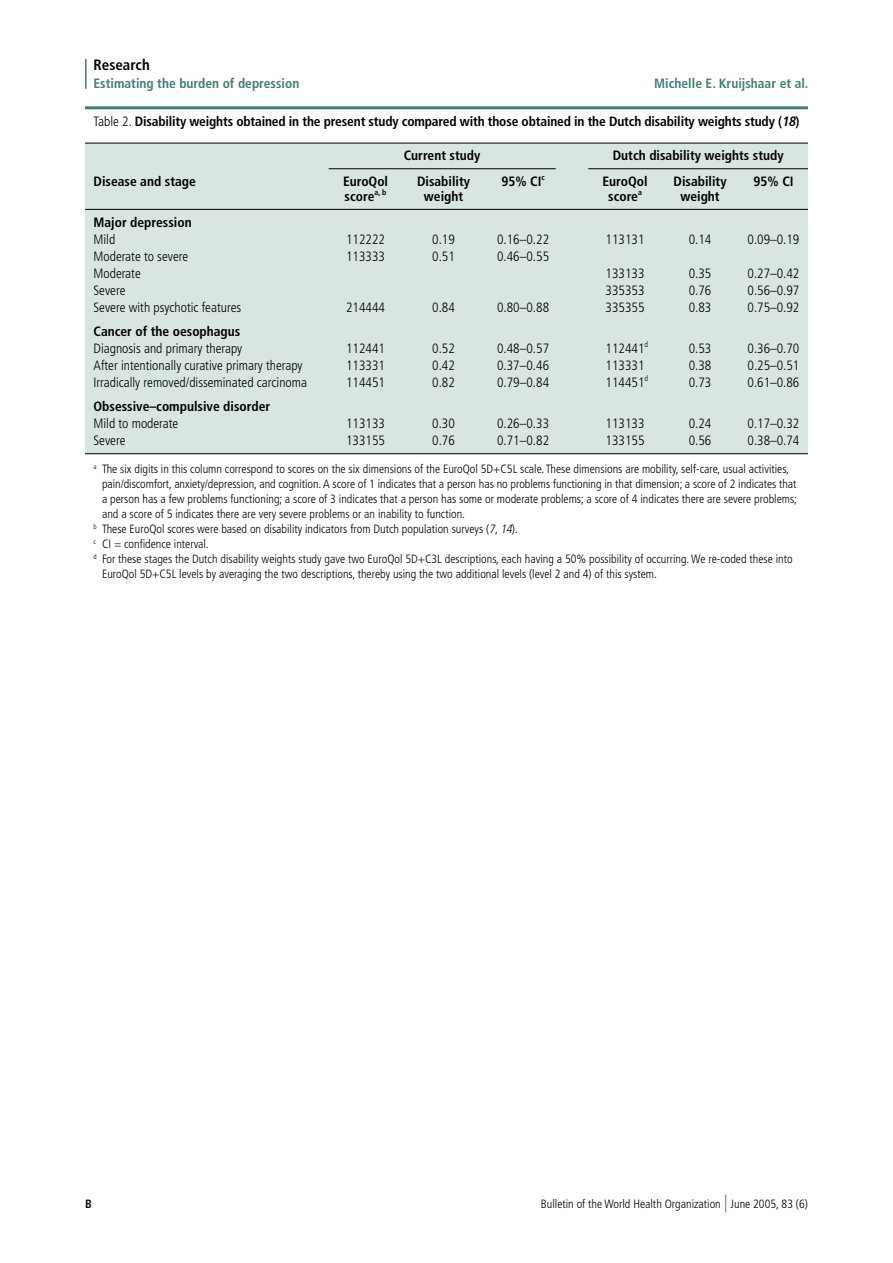
<style>
.page{position:relative;width:893px;height:1263px;background:#fff}
.page>*{position:absolute;margin:0;border:0;box-sizing:border-box;transform-origin:0 0}
.t1{font:700 condensed 15px "Frutiger";color:#000}
._15_-_Texto_da_tabela{font:300 condensed 13.5px "Frutiger";color:#000}
._15_-_Texto_da_tabela-2{font:700 condensed 13.5px "Frutiger";color:#000}
._14_-_Título_da_tabela{font:700 condensed 13.5px "Frutiger";letter-spacing:-.01em;color:#000}
.t2{font:700 condensed 13.5px "Frutiger";color:#3f7f74}
._16_-_Referência_da_tabela{font:300 condensed 12px/15px "Frutiger";color:#000}
.t3{font:700 condensed 12px "Frutiger";color:#000}
.s1{font-weight:300}
.s2{font-style:italic}
.s3{font-size:18px;color:#3f7f74}
</style>
<div class="page">
<hr style="left:85px;top:59px;width:2px;height:30px;background:#3f7f74">
<div style="left:85px;top:143px;width:723px;height:311px;background:#d9e5e3"></div>
<hr style="left:85px;top:106px;width:723px;height:3px;background:#3f7f74">
<hr style="left:85px;top:143px;width:723px;height:1px;background:#000">
<hr style="left:85px;top:209px;width:723px;height:1px;background:#000">
<hr style="left:85px;top:453px;width:723px;height:1px;background:#000">
<hr style="left:329px;top:168px;width:227px;height:1px;background:#000">
<hr style="left:588px;top:168px;width:220px;height:1px;background:#000">
<p class="t1" style="left:94px;top:56px;width:58px">Research</p>
<p class="t2" style="left:94px;top:75px;width:207px">Estimating the burden of depression</p>
<p class="t2" style="left:654px;top:75px;width:156px">Michelle E. Kruijshaar et al.</p>
<p class="_14_-_Título_da_tabela" style="left:94px;top:114px;width:707px"><span class="s1">Table 2.</span> Disability weights obtained in the present study compared with those obtained in the Dutch disability weights study (<span class="s2">18</span>)</p>
<p class="_15_-_Texto_da_tabela-2" style="left:404px;top:148px;width:78px">Current study</p>
<p class="_15_-_Texto_da_tabela-2" style="left:613px;top:148px;width:172px">Dutch disability weights study</p>
<p class="_15_-_Texto_da_tabela-2" style="left:94px;top:173px;width:104px">Disease and stage</p>
<p class="_15_-_Texto_da_tabela-2" style="left:343px;top:173px;width:47px">EuroQol</p>
<p class="_15_-_Texto_da_tabela-2" style="left:417px;top:173px;width:55px">Disability</p>
<p class="_15_-_Texto_da_tabela-2" style="left:501px;top:173px;width:45px">95% CI<sup>c</sup></p>
<p class="_15_-_Texto_da_tabela-2" style="left:602px;top:173px;width:47px">EuroQol</p>
<p class="_15_-_Texto_da_tabela-2" style="left:674px;top:173px;width:55px">Disability</p>
<p class="_15_-_Texto_da_tabela-2" style="left:754px;top:173px;width:42px">95% CI</p>
<p class="_15_-_Texto_da_tabela-2" style="left:345px;top:188px;width:43px">score<sup>a,</sup> <sup>b</sup></p>
<p class="_15_-_Texto_da_tabela-2" style="left:424px;top:188px;width:41px">weight</p>
<p class="_15_-_Texto_da_tabela-2" style="left:608px;top:188px;width:35px">score<sup>a</sup></p>
<p class="_15_-_Texto_da_tabela-2" style="left:680px;top:188px;width:41px">weight</p>
<p class="_15_-_Texto_da_tabela-2" style="left:94px;top:214px;width:100px">Major depression</p>
<p class="_15_-_Texto_da_tabela" style="left:94px;top:232px;width:23px">Mild</p>
<p class="_15_-_Texto_da_tabela" style="left:346px;top:232px;width:40px">112222</p>
<p class="_15_-_Texto_da_tabela" style="left:432px;top:232px;width:24px">0.19</p>
<p class="_15_-_Texto_da_tabela" style="left:497px;top:232px;width:54px">0.16–0.22</p>
<p class="_15_-_Texto_da_tabela" style="left:606px;top:232px;width:40px">113131</p>
<p class="_15_-_Texto_da_tabela" style="left:689px;top:232px;width:24px">0.14</p>
<p class="_15_-_Texto_da_tabela" style="left:747px;top:232px;width:53px">0.09–0.19</p>
<p class="_15_-_Texto_da_tabela" style="left:94px;top:249px;width:96px">Moderate to severe</p>
<p class="_15_-_Texto_da_tabela" style="left:346px;top:249px;width:40px">113333</p>
<p class="_15_-_Texto_da_tabela" style="left:432px;top:249px;width:24px">0.51</p>
<p class="_15_-_Texto_da_tabela" style="left:497px;top:249px;width:54px">0.46–0.55</p>
<p class="_15_-_Texto_da_tabela" style="left:94px;top:266px;width:49px">Moderate</p>
<p class="_15_-_Texto_da_tabela" style="left:606px;top:266px;width:40px">133133</p>
<p class="_15_-_Texto_da_tabela" style="left:689px;top:266px;width:24px">0.35</p>
<p class="_15_-_Texto_da_tabela" style="left:747px;top:266px;width:53px">0.27–0.42</p>
<p class="_15_-_Texto_da_tabela" style="left:94px;top:283px;width:34px">Severe</p>
<p class="_15_-_Texto_da_tabela" style="left:606px;top:283px;width:40px">335353</p>
<p class="_15_-_Texto_da_tabela" style="left:689px;top:283px;width:24px">0.76</p>
<p class="_15_-_Texto_da_tabela" style="left:747px;top:283px;width:53px">0.56–0.97</p>
<p class="_15_-_Texto_da_tabela" style="left:94px;top:300px;width:149px">Severe with psychotic features</p>
<p class="_15_-_Texto_da_tabela" style="left:346px;top:300px;width:40px">214444</p>
<p class="_15_-_Texto_da_tabela" style="left:432px;top:300px;width:24px">0.84</p>
<p class="_15_-_Texto_da_tabela" style="left:497px;top:300px;width:54px">0.80–0.88</p>
<p class="_15_-_Texto_da_tabela" style="left:606px;top:300px;width:40px">335355</p>
<p class="_15_-_Texto_da_tabela" style="left:689px;top:300px;width:24px">0.83</p>
<p class="_15_-_Texto_da_tabela" style="left:747px;top:300px;width:53px">0.75–0.92</p>
<p class="_15_-_Texto_da_tabela-2" style="left:94px;top:323px;width:148px">Cancer of the oesophagus</p>
<p class="_15_-_Texto_da_tabela" style="left:94px;top:341px;width:150px">Diagnosis and primary therapy</p>
<p class="_15_-_Texto_da_tabela" style="left:346px;top:341px;width:40px">112441</p>
<p class="_15_-_Texto_da_tabela" style="left:432px;top:341px;width:24px">0.52</p>
<p class="_15_-_Texto_da_tabela" style="left:497px;top:341px;width:54px">0.48–0.57</p>
<p class="_15_-_Texto_da_tabela" style="left:606px;top:341px;width:44px">112441<sup>d</sup></p>
<p class="_15_-_Texto_da_tabela" style="left:689px;top:341px;width:24px">0.53</p>
<p class="_15_-_Texto_da_tabela" style="left:747px;top:341px;width:53px">0.36–0.70</p>
<p class="_15_-_Texto_da_tabela" style="left:94px;top:358px;width:211px">After intentionally curative primary therapy</p>
<p class="_15_-_Texto_da_tabela" style="left:346px;top:358px;width:40px">113331</p>
<p class="_15_-_Texto_da_tabela" style="left:432px;top:358px;width:24px">0.42</p>
<p class="_15_-_Texto_da_tabela" style="left:497px;top:358px;width:54px">0.37–0.46</p>
<p class="_15_-_Texto_da_tabela" style="left:606px;top:358px;width:40px">113331</p>
<p class="_15_-_Texto_da_tabela" style="left:689px;top:358px;width:24px">0.38</p>
<p class="_15_-_Texto_da_tabela" style="left:747px;top:358px;width:53px">0.25–0.51</p>
<p class="_15_-_Texto_da_tabela" style="left:94px;top:375px;width:215px">Irradically removed/disseminated carcinoma</p>
<p class="_15_-_Texto_da_tabela" style="left:346px;top:375px;width:40px">114451</p>
<p class="_15_-_Texto_da_tabela" style="left:432px;top:375px;width:24px">0.82</p>
<p class="_15_-_Texto_da_tabela" style="left:497px;top:375px;width:54px">0.79–0.84</p>
<p class="_15_-_Texto_da_tabela" style="left:606px;top:375px;width:44px">114451<sup>d</sup></p>
<p class="_15_-_Texto_da_tabela" style="left:689px;top:375px;width:24px">0.73</p>
<p class="_15_-_Texto_da_tabela" style="left:747px;top:375px;width:53px">0.61–0.86</p>
<p class="_15_-_Texto_da_tabela-2" style="left:94px;top:398px;width:178px">Obsessive–compulsive disorder</p>
<p class="_15_-_Texto_da_tabela" style="left:94px;top:416px;width:86px">Mild to moderate</p>
<p class="_15_-_Texto_da_tabela" style="left:346px;top:416px;width:40px">113133</p>
<p class="_15_-_Texto_da_tabela" style="left:432px;top:416px;width:24px">0.30</p>
<p class="_15_-_Texto_da_tabela" style="left:497px;top:416px;width:54px">0.26–0.33</p>
<p class="_15_-_Texto_da_tabela" style="left:606px;top:416px;width:40px">113133</p>
<p class="_15_-_Texto_da_tabela" style="left:689px;top:416px;width:24px">0.24</p>
<p class="_15_-_Texto_da_tabela" style="left:747px;top:416px;width:53px">0.17–0.32</p>
<p class="_15_-_Texto_da_tabela" style="left:94px;top:433px;width:34px">Severe</p>
<p class="_15_-_Texto_da_tabela" style="left:346px;top:433px;width:40px">133155</p>
<p class="_15_-_Texto_da_tabela" style="left:432px;top:433px;width:24px">0.76</p>
<p class="_15_-_Texto_da_tabela" style="left:497px;top:433px;width:54px">0.71–0.82</p>
<p class="_15_-_Texto_da_tabela" style="left:606px;top:433px;width:40px">133155</p>
<p class="_15_-_Texto_da_tabela" style="left:689px;top:433px;width:24px">0.56</p>
<p class="_15_-_Texto_da_tabela" style="left:747px;top:433px;width:53px">0.38–0.74</p>
<p class="_16_-_Referência_da_tabela" style="left:102px;top:461px;width:697px;text-indent:-9px"><sup>a</sup> The six digits in this column correspond to scores on the six dimensions of the EuroQol 5D+C5L scale. These dimensions are mobility, self-care, usual activities, pain/discomfort, anxiety/depression, and cognition. A score of 1 indicates that a person has no problems functioning in that dimension; a score of 2 indicates that a person has a few problems functioning; a score of 3 indicates that a person has some or moderate problems; a score of 4 indicates there are severe problems; and a score of 5 indicates there are very severe problems or an inability to function.</p>
<p class="_16_-_Referência_da_tabela" style="left:94px;top:521px;width:426px"><sup>b</sup> These EuroQol scores were based on disability indicators from Dutch population surveys (<span class="s2">7</span>, <span class="s2">14</span>).</p>
<p class="_16_-_Referência_da_tabela" style="left:94px;top:536px;width:117px"><sup>c</sup> CI = confidence interval.</p>
<p class="_16_-_Referência_da_tabela" style="left:102px;top:551px;width:692px;text-indent:-9px"><sup>d</sup> For these stages the Dutch disability weights study gave two EuroQol 5D+C3L descriptions, each having a 50% possibility of occurring. We re-coded these into<br>EuroQol 5D+C5L levels by averaging the two descriptions, thereby using the two additional levels (level 2 and 4) of this system.</p>
<p class="t3" style="left:85px;top:1197px;width:8px">B</p>
<p class="_16_-_Referência_da_tabela" style="left:541px;top:1197px;width:268px">Bulletin of the World Health Organization <span class="s3">|</span> June 2005, 83 (6)</p>
</div>
